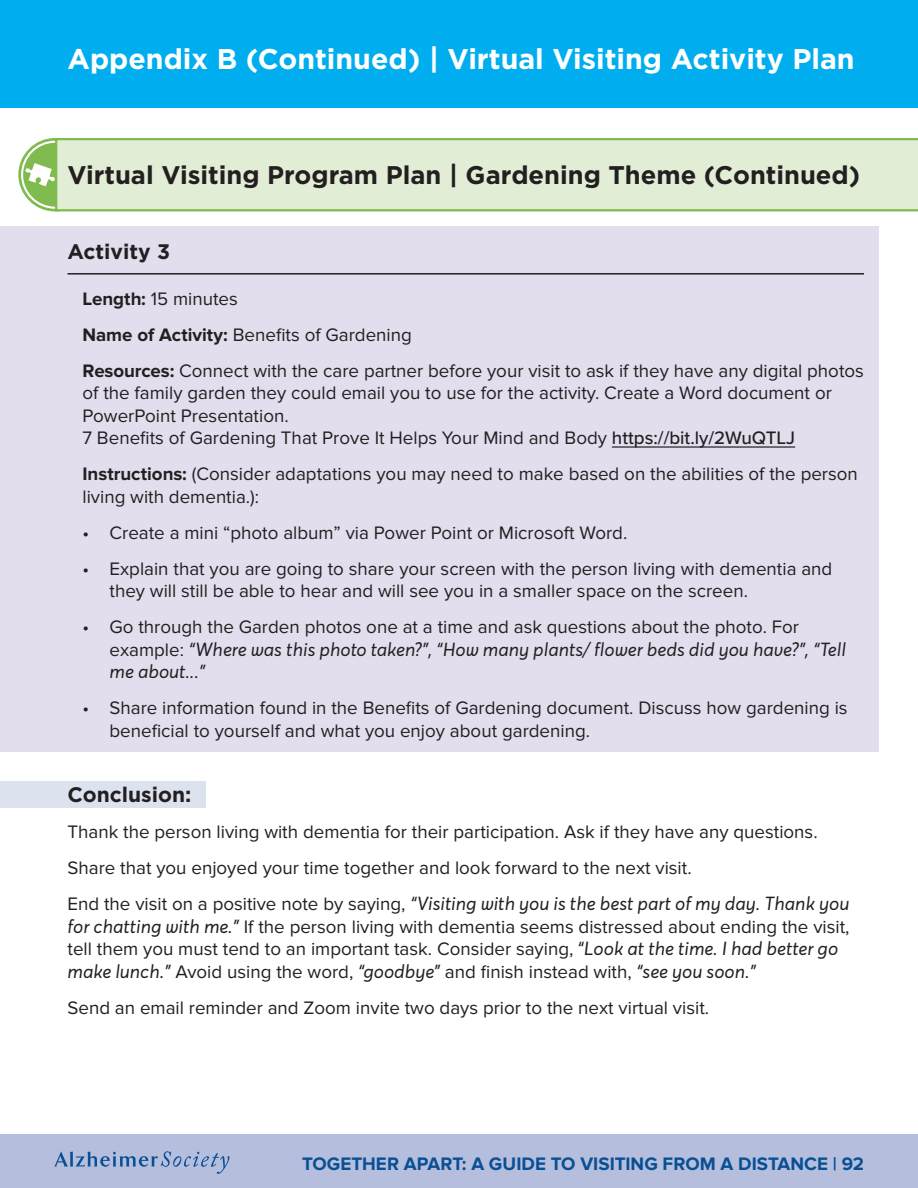
<style>
.page{position:relative;width:918px;height:1188px;background:#fff}
.page>*{position:absolute;margin:0;border:0;box-sizing:border-box;transform-origin:0 0}
.t1{font:700 28.5px "Gotham";color:#fff}
.t2{font:700 25.5px "Gotham";color:#231f20}
.t3{font:700 21px "Gotham";color:#231f20}
.t4{font:18.75px/22.5px "Proxima Nova";color:#231f20}
.t5{font:italic 18.75px/22.5px "Averta";color:#231f20}
.t6{font:700 18.75px "Proxima Nova";color:#094f94}
.s1{font-weight:700}
.s2{font-weight:500}
.s3{font-family:"Proxima Nova";font-style:normal}
.s4{font-family:"Averta";font-style:italic}
</style>
<div class="page">
<div style="left:0;top:1134px;width:918px;height:54px;background:#b5bedc"></div>
<div style="left:0;top:0;width:918px;height:108px;background:#00aeef"></div>
<svg style="left:54px;top:1151px;width:175px;height:23px"></svg>
<div style="left:0;top:226px;width:879px;height:526px;background:#e3dded"></div>
<hr style="left:612px;top:446px;width:183px;height:2px;background:#231f20">
<hr style="left:68px;top:273px;width:796px;height:2px;background:#231f20">
<div style="left:0;top:782px;width:205px;height:26px;background:#dde2ef"></div>
<svg style="left:18px;top:138px;width:74px;height:73px"></svg>
<svg style="left:21px;top:141px;width:68px;height:68px"></svg>
<div style="left:23px;top:143px;width:64px;height:64px;background:#7fbb4f;border-radius:50%"></div>
<svg style="left:55px;top:138px;width:863px;height:73px;fill:#e2edd6"></svg>
<svg style="left:25px;top:163px;width:30px;height:23px"></svg>
<h1 class="t1" style="left:68px;top:40px;width:789px">Appendix B (Continued) | Virtual Visiting Activity Plan</h1>
<h2 class="t2" style="left:68px;top:158px;width:794px">Virtual Visiting Program Plan | Gardening Theme (Continued)</h2>
<p class="t3" style="left:68px;top:237px;width:104px">Activity 3</p>
<p class="t4" style="left:82px;top:281px;width:783px;line-height:36px"><span class="s1">Length:</span> 15 minutes<br><span class="s1">Name of Activity:</span> Benefits of Gardening<br><span class="s1">Resources:</span> Connect with the care partner before your visit to ask if they have any digital photos</p>
<p class="t4" style="left:82px;top:382px;width:751px">of the family garden they could email you to use for the activity. Create a Word document or<br>PowerPoint Presentation.<br>7 Benefits of Gardening That Prove It Helps Your Mind and Body <span class="s2">https://bit.ly/2WuQTLJ</span></p>
<p class="t4" style="left:82px;top:463px;width:777px"><span class="s1">Instructions:</span> (Consider adaptations you may need to make based on the abilities of the person living with dementia.):</p>
<p class="t4" style="left:82px;top:521px;width:546px">• Create a mini “photo album” via Power Point or Microsoft Word.</p>
<p class="t4" style="left:110px;top:557px;width:724px;text-indent:-27px">• Explain that you are going to share your screen with the person living with dementia and they will still be able to hear and will see you in a smaller space on the screen.</p>
<p class="t4" style="left:82px;top:616px;width:718px">• Go through the Garden photos one at a time and ask questions about the photo. For</p>
<p class="t5" style="left:110px;top:639px;width:738px"><span class="s3">example:</span> “Where was this photo taken?”, “How many plants/ flower beds did you have?”, “Tell me about...”</p>
<p class="t4" style="left:110px;top:697px;width:740px;text-indent:-27px">• Share information found in the Benefits of Gardening document. Discuss how gardening is beneficial to yourself and what you enjoy about gardening.</p>
<p class="t3" style="left:68px;top:781px;width:125px">Conclusion:</p>
<p class="t4" style="left:68px;top:814px;width:752px;line-height:36px">Thank the person living with dementia for their participation. Ask if they have any questions.<br>Share that you enjoyed your time together and look forward to the next visit.</p>
<p class="t5" style="left:68px;top:893px;width:783px"><span class="s3">End the visit on a positive note by saying,</span> “Visiting with you is the best part of my day. Thank you</p>
<p class="t4" style="left:68px;top:915px;width:784px"><span class="s4">for chatting with me.”</span> If the person living with dementia seems distressed about ending the visit, tell them you must tend to an important task. Consider saying, <span class="s4">“Look at the time. I had better go make lunch.”</span> Avoid using the word, <span class="s4">“goodbye”</span> and finish instead with, <span class="s4">“see you soon.”</span></p>
<p class="t4" style="left:68px;top:996px;width:643px">Send an email reminder and Zoom invite two days prior to the next virtual visit.</p>
<p class="t6" style="left:302px;top:1153px;width:563px">TOGETHER APART: A GUIDE TO VISITING FROM A DISTANCE | 92</p>
</div>
